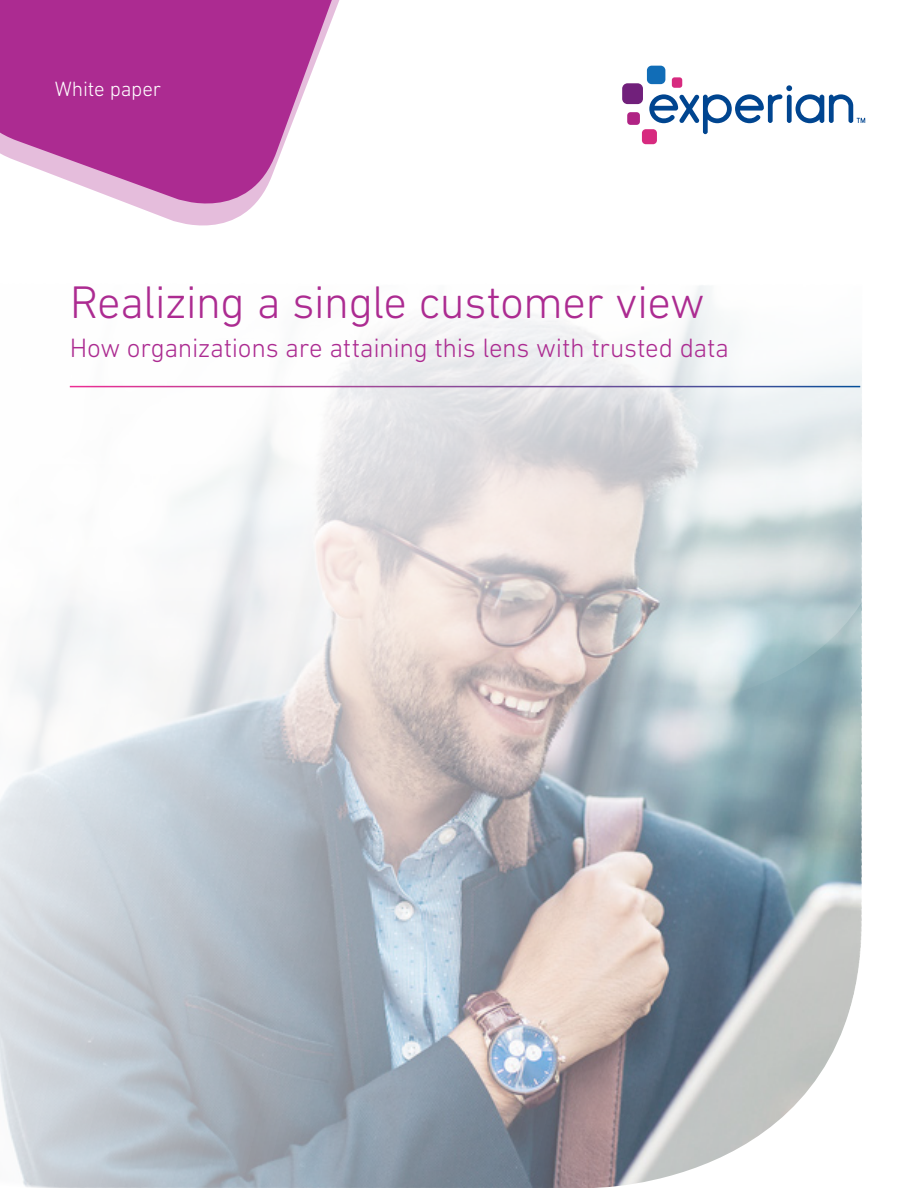
<style>
.page{position:relative;width:918px;height:1188px;background:#fff}
.page>*{position:absolute;margin:0;border:0;box-sizing:border-box;transform-origin:0 0}
.Title_heading_30_34{font:300 46.5px "DIN Next W1 G";letter-spacing:-.02em;color:#ac2b91}
.Title_heading_30_34-2{font:300 27px "DIN Next W1 G";letter-spacing:-.01em;color:#ac2b91}
.Headline_14_16{font:300 21px "DIN Next W1 G";letter-spacing:-.01em;color:#fff}
</style>
<div class="page">
<img style="left:0;top:664px;width:862px;height:524px">
<svg style="left:19px;top:285px;width:843px;height:422px"></svg>
<svg style="left:0;top:0;width:340px;height:225px;fill:#ac2b91"></svg>
<hr style="left:70px;top:386px;width:790px;height:1px;background:#fff">
<div style="left:647px;top:66px;width:18px;height:18px;background:#116db7;border-radius:5px"></div>
<div style="left:622px;top:83px;width:21px;height:21px;background:#71207b;border-radius:5px"></div>
<div style="left:627px;top:112px;width:13px;height:13px;background:#b02384;border-radius:3px"></div>
<div style="left:642px;top:129px;width:15px;height:15px;background:#d72a7f;border-radius:4px"></div>
<div style="left:672px;top:77px;width:10px;height:11px;background:#d72a7f;border-radius:3px"></div>
<svg style="left:649px;top:85px;width:216px;height:49px"></svg>
<p class="Headline_14_16" style="left:55px;top:76px;width:108px">White paper</p>
<p class="Title_heading_30_34" style="left:70px;top:275px;width:637px">Realizing a single customer view</p>
<p class="Title_heading_30_34-2" style="left:70px;top:332px;width:661px">How organizations are attaining this lens with trusted data</p>
</div>
